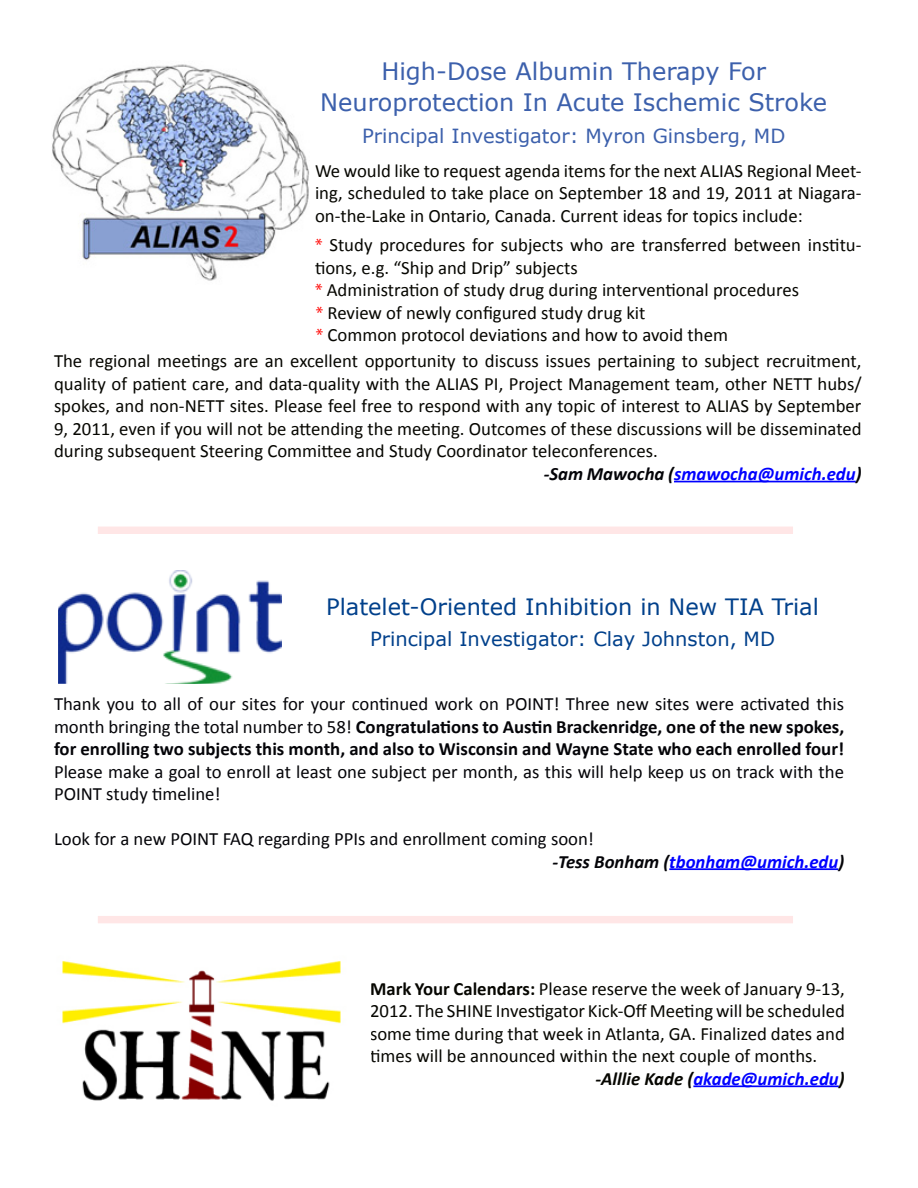
<style>
.page{position:relative;width:918px;height:1188px;background:#fff}
.page>*{position:absolute;margin:0;border:0;box-sizing:border-box;transform-origin:0 0}
.t1{font:24px "Verdana";color:#3c60ac}
.t2{font:22.5px "Verdana";color:#00408b}
.t3{font:19.5px "Verdana";color:#3c60ac}
.t4{font:19.5px "Verdana";color:#00408b}
.t5{font:18.75px/22.5px "Calibri";color:#060601;text-align:justify}
.t6{font:18.75px/22.5px "Calibri";color:#040408;text-align:justify}
.t7{font:italic 700 18.75px "Calibri";color:#00f}
.s1{font-family:"Myriad Pro";font-size:18px;color:#ff0502}
.s2{color:#040408}
.s3{font-weight:700}
.s4{font-weight:700;font-style:italic}
.s5{font-weight:700;font-style:italic;color:#00f}
.s6{color:#060601}
</style>
<div class="page">
<img style="left:58px;top:571px;width:224px;height:112px">
<div style="left:98px;top:916px;width:695px;height:7px;background:#ffe6e6"></div>
<div style="left:98px;top:526px;width:695px;height:8px;background:#ffe6e6"></div>
<hr style="left:693px;top:1085px;width:146px;height:2px;background:#00f">
<hr style="left:669px;top:868px;width:169px;height:2px;background:#00f">
<img style="left:52px;top:64px;width:257px;height:217px">
<hr style="left:674px;top:481px;width:182px;height:1px;background:#00f">
<img style="left:62px;top:961px;width:279px;height:140px">
<p class="t1" style="left:381px;top:56px;width:386px">High-Dose Albumin Therapy For</p>
<p class="t1" style="left:320px;top:87px;width:508px">Neuroprotection In Acute Ischemic Stroke</p>
<p class="t3" style="left:362px;top:123px;width:425px">Principal Investigator: Myron Ginsberg, MD</p>
<p class="t5" style="left:315px;top:159px;width:548px">We would like to request agenda items for the next ALIAS Regional Meet&shy;ing, scheduled to take place on September 18 and 19, 2011 at Niagara&shy;on-the-Lake in Ontario, Canada. Current ideas for topics include:</p>
<p class="t5" style="left:315px;top:234px;width:548px"><span class="s1">*</span> Study procedures for subjects who are transferred between institu&shy;tions, e.g. “Ship and Drip” subjects</p>
<p class="t5" style="left:315px;top:279px;width:486px"><span class="s1">*</span> Administration of study drug during interventional procedures</p>
<p class="t5" style="left:316px;top:301px;width:331px"><span class="s1">*</span> Review of newly configured study drug kit</p>
<p class="t5" style="left:316px;top:324px;width:414px"><span class="s1">*</span> Common protocol deviations and how to avoid them</p>
<p class="t5" style="left:54px;top:350px;width:809px">The regional meetings are an excellent opportunity to discuss issues pertaining to subject recruitment,</p>
<p class="t5" style="left:54px;top:373px;width:809px">quality of patient care, and data-quality with the ALIAS PI, Project Management team, other NETT hubs/</p>
<p class="t5" style="left:54px;top:395px;width:809px">spokes, and non-NETT sites. Please feel free to respond with any topic of interest to ALIAS by September</p>
<p class="t5" style="left:54px;top:418px;width:809px">9, 2011, even if you will not be attending the meeting. Outcomes of these discussions will be disseminated</p>
<p class="t5" style="left:54px;top:440px;width:605px">during subsequent Steering Committee and Study Coordinator teleconferences.</p>
<p class="t7" style="left:544px;top:462px;width:319px"><span class="s2">-Sam Mawocha (</span>smawocha@umich.edu<span class="s2">)</span></p>
<p class="t2" style="left:326px;top:593px;width:494px">Platelet-Oriented Inhibition in New TIA Trial</p>
<p class="t4" style="left:370px;top:626px;width:407px">Principal Investigator: Clay Johnston, MD</p>
<p class="t6" style="left:54px;top:693px;width:792px">Thank you to all of our sites for your continued work on POINT! Three new sites were activated this month bringing the total number to 58! <span class="s3">Congratulations to Austin Brackenridge, one of the new spokes, for enrolling two subjects this month, and also to Wisconsin and Wayne State who each enrolled four!<br></span>Please make a goal to enroll at least one subject per month, as this will help keep us on track with the POINT study timeline!</p>
<p class="t6" style="left:552px;top:828px;width:293px;text-indent:-498px">Look for a new POINT FAQ regarding PPIs and enrollment coming soon!<br><span class="s4">-Tess Bonham (</span><span class="s5">tbonham@umich.edu</span><span class="s4">)</span></p>
<p class="t5" style="left:370px;top:977px;width:476px"><span class="s3">Mark Your Calendars:</span> Please reserve the week of January 9-13,</p>
<p class="t5" style="left:370px;top:1000px;width:476px">2012. The SHINE Investigator Kick-Off Meeting will be scheduled</p>
<p class="t5" style="left:370px;top:1022px;width:476px">some time during that week in Atlanta, GA. Finalized dates and</p>
<p class="t5" style="left:370px;top:1045px;width:449px">times will be announced within the next couple of months.</p>
<p class="t7" style="left:596px;top:1067px;width:251px"><span class="s6">-Alllie Kade (</span>akade@umich.edu<span class="s6">)</span></p>
</div>
